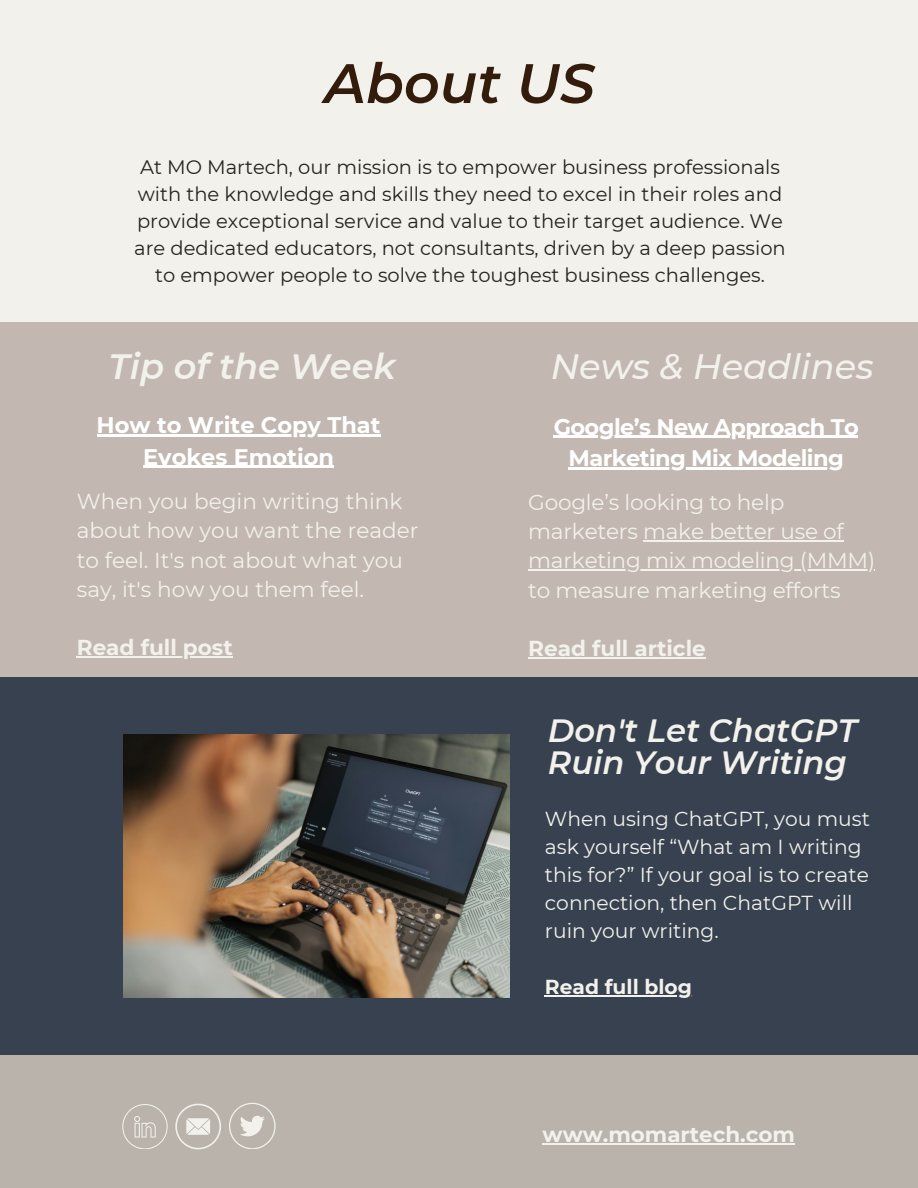
<style>
.page{position:relative;width:918px;height:1188px;background:#c3b8b1}
.page>*{position:absolute;margin:0;border:0;box-sizing:border-box;transform-origin:0 0}
.t1{font:italic 600 55.5px "Montserrat";color:#341c0d}
.t2{font:italic 500 35.25px "Montserrat";color:#f2f1eb}
.t3{font:italic 600 35.25px "Montserrat";color:#f2f1eb}
.t4{font:italic 600 32.25px/31.5px "Montserrat";color:#f2f1eb}
.t5{font:700 22.5px/31.5px "Montserrat";letter-spacing:-.025em;color:#fff;text-align:center}
.t6{font:700 22.5px/31.5px "Montserrat";color:#fff;text-align:center}
.t7{font:21.6px/29.2px "Montserrat";letter-spacing:-.01em;color:#f2f1eb}
.t8{font:700 21.6px "Montserrat";color:#f2f1eb}
.t9{font:700 21.45px "Montserrat";color:#f2f1eb}
.t10{font:20.25px/28.2px "Montserrat";color:#f2f1eb}
.t11{font:700 20.25px "Montserrat";color:#f2f1eb}
.t12{font:19.5px/27px "Montserrat";color:#25231c;text-align:center}
</style>
<div class="page">
<div style="left:0;top:1055px;width:918px;height:133px;background:#b9b3ac"></div>
<div style="left:0;top:678px;width:918px;height:377px;background:#37414f"></div>
<img style="left:124px;top:735px;width:385px;height:263px">
<div style="left:0;top:0;width:918px;height:322px;background:#f2f1eb"></div>
<svg style="left:122px;top:1104px;width:45px;height:45px"></svg>
<svg style="left:175px;top:1104px;width:46px;height:45px"></svg>
<svg style="left:229px;top:1103px;width:46px;height:46px"></svg>
<hr style="left:543px;top:1143px;width:252px;height:1px;background:#f2f1eb">
<hr style="left:77px;top:657px;width:156px;height:1px;background:#f2f1eb">
<hr style="left:545px;top:996px;width:147px;height:1px;background:#f2f1eb">
<hr style="left:643px;top:540px;width:201px;height:1px;background:#f2f1eb">
<hr style="left:528px;top:570px;width:347px;height:1px;background:#f2f1eb">
<hr style="left:528px;top:657px;width:178px;height:1px;background:#f2f1eb">
<hr style="left:97px;top:434px;width:284px;height:3px;background:#fff">
<hr style="left:143px;top:466px;width:191px;height:2px;background:#fff">
<hr style="left:554px;top:436px;width:304px;height:2px;background:#fff">
<hr style="left:569px;top:467px;width:274px;height:2px;background:#fff">
<h1 class="t1" style="left:324px;top:49px;width:272px">About US</h1>
<p class="t12" style="left:134px;top:154px;width:653px">At MO Martech, our mission is to empower business professionals with the knowledge and skills they need to excel in their roles and provide exceptional service and value to their target audience. We are dedicated educators, not consultants, driven by a deep passion to empower people to solve the toughest business challenges.</p>
<h2 class="t3" style="left:109px;top:345px;width:288px">Tip of the Week</h2>
<h2 class="t2" style="left:551px;top:345px;width:325px">News &amp; Headlines</h2>
<p class="t6" style="left:97px;top:409px;width:285px">How to Write Copy That<br>Evokes Emotion</p>
<p class="t5" style="left:554px;top:411px;width:307px">Google’s New Approach To<br>Marketing Mix Modeling</p>
<p class="t7" style="left:77px;top:487px;width:343px">When you begin writing think about how you want the reader to feel. It's not about what you say, it's how you them feel.</p>
<p class="t8" style="left:77px;top:635px;width:158px">Read full post</p>
<p class="t7" style="left:528px;top:488px;width:348px">Google’s looking to help marketers make better use of marketing mix modeling (MMM) to measure marketing efforts</p>
<p class="t8" style="left:528px;top:635px;width:179px">Read full article</p>
<h3 class="t4" style="left:548px;top:715px;width:311px">Don't Let ChatGPT<br>Ruin Your Writing</h3>
<p class="t10" style="left:545px;top:804px;width:327px">When using ChatGPT, you must ask yourself “What am I writing this for?” If your goal is to create connection, then ChatGPT will ruin your writing.</p>
<p class="t11" style="left:545px;top:975px;width:149px">Read full blog</p>
<p class="t9" style="left:543px;top:1121px;width:254px">www.momartech.com</p>
</div>
